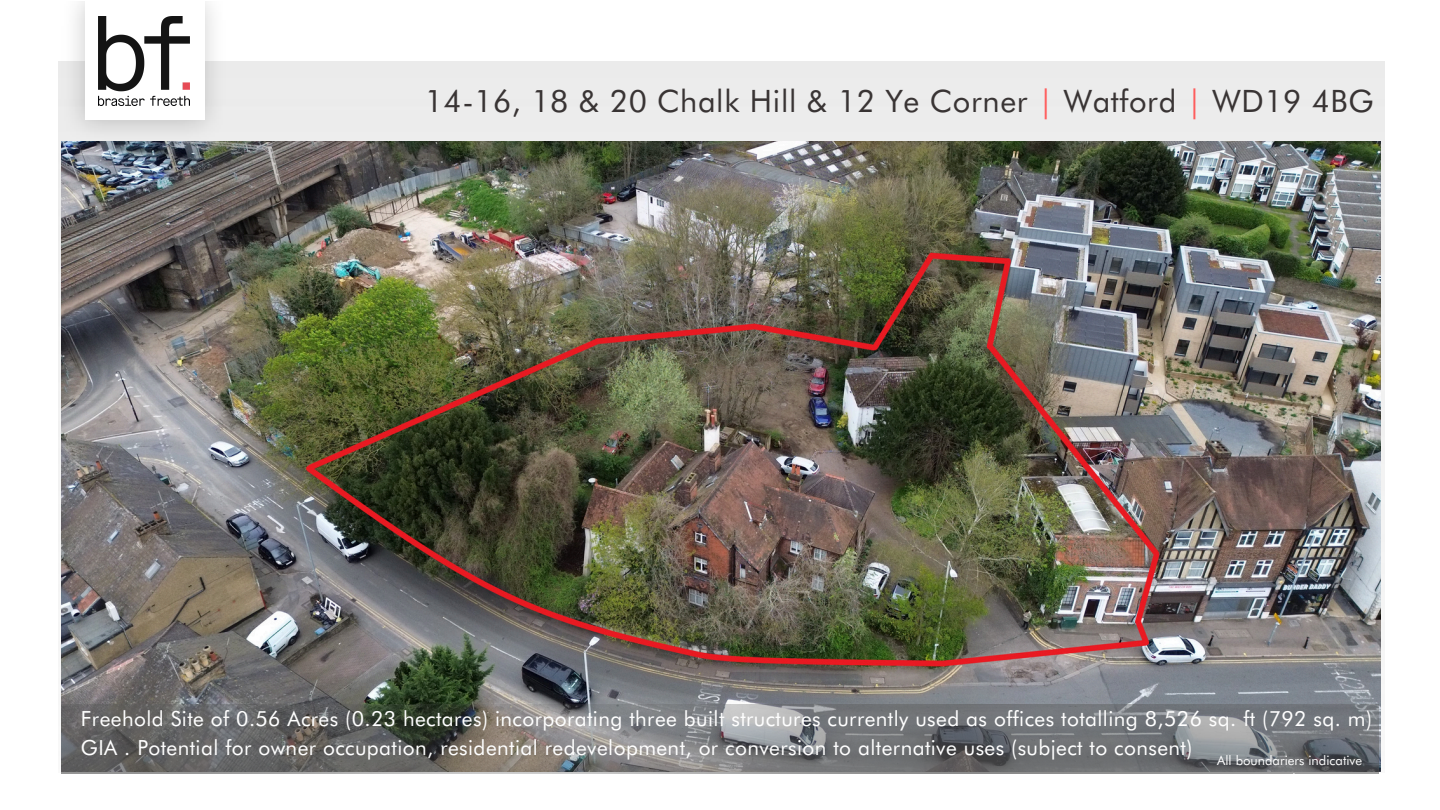
<style>
.page{position:relative;width:1440px;height:810px;background:#fff}
.page>*{position:absolute;margin:0;border:0;box-sizing:border-box;transform-origin:0 0}
.t1{font:31px "Futura BT";letter-spacing:.02em;color:#393434}
.t2{font:20.8px/28.4px "Futura BT";letter-spacing:.02em;color:#fff}
.t3{font:13.2px "Futura BT";color:#fff}
.s1{color:#ff5c5c}
</style>
<div class="page">
<div style="left:58px;top:62px;width:1326px;height:711px;background:#ececec"></div>
<img style="left:62px;top:2px;width:163px;height:139px">
<div style="left:85px;top:0;width:119px;height:119px;background:#fff"></div>
<img style="left:98px;top:17px;width:92px;height:88px">
<img style="left:62px;top:142px;width:1318px;height:630px">
<img style="left:62px;top:704px;width:1317px;height:69px">
<h1 class="t1" style="left:425px;top:78px;width:951px">14-16, 18 &amp; 20 Chalk Hill &amp; 12 Ye Corner <span class="s1">|</span> Watford <span class="s1">|</span> WD19 4BG</h1>
<p class="t2" style="left:81px;top:703px;width:1293px">Freehold Site of 0.56 Acres (0.23 hectares) incorporating three built structures currently used as offices totalling 8,526 sq. ft (792 sq. m)<br>GIA . Potential for owner occupation, residential redevelopment, or conversion to alternative uses (subject to consent)</p>
<h2 class="t3" style="left:1217px;top:750px;width:146px">All boundariers indicative</h2>
</div>
